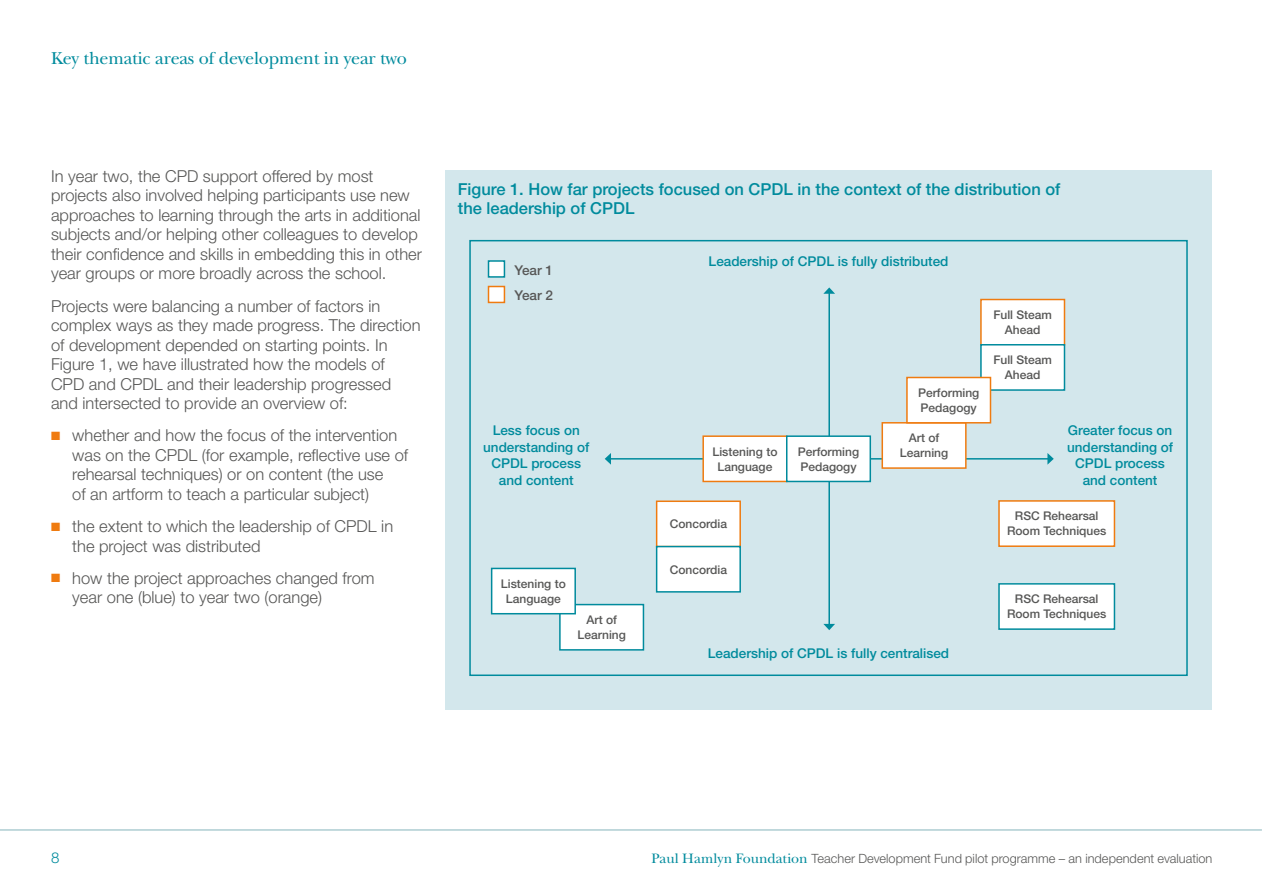
<style>
.page{position:relative;width:1263px;height:893px;background:#fff}
.page>*{position:absolute;margin:0;border:0;box-sizing:border-box;transform-origin:0 0}
.t1{font:18px "New Baskerville";letter-spacing:-.01em;color:#008b9d}
.t2{font:300 16.5px/19.5px "Helvetica Neue LT Std";color:#575756}
.t3{font:500 16.5px/19.5px "Helvetica Neue LT Std";color:#008b9d}
.t4{font:300 15px "Helvetica Neue LT Std";color:#008b9d}
.t5{font:500 13.5px/16.5px "Helvetica Neue LT Std";color:#008b9d;text-align:center}
.t6{font:500 13.5px/25px "Helvetica Neue LT Std";color:#575756}
.t7{font:300 12.75px "Helvetica Neue LT Std";color:#575756}
.t8{font:500 12px/15px "Helvetica Neue LT Std";color:#575756;text-align:center}
.s1{color:#ef7b10}
.s2{font-family:"New Baskerville";font-weight:400;font-size:14.25px;color:#008b9d}
</style>
<div class="page">
<div style="left:445px;top:170px;width:767px;height:539px;background:#d3e7ec"></div>
<div style="left:981px;top:299px;width:83px;height:46px;background:#fff"></div>
<div style="left:980px;top:299px;width:85px;height:47px;border:2px solid #ef7b10"></div>
<div style="left:999px;top:501px;width:115px;height:45px;background:#fff"></div>
<div style="left:998px;top:500px;width:117px;height:47px;border:2px solid #ef7b10"></div>
<div style="left:999px;top:584px;width:115px;height:45px;background:#fff"></div>
<div style="left:998px;top:583px;width:117px;height:47px;border:2px solid #008b9d"></div>
<div style="left:981px;top:345px;width:83px;height:45px;background:#fff"></div>
<div style="left:980px;top:344px;width:85px;height:47px;border:2px solid #008b9d"></div>
<div style="left:469px;top:240px;width:719px;height:436px;border:2px solid #008b9d"></div>
<hr style="left:828px;top:293px;width:2px;height:332px;background:#008b9d">
<svg style="left:823px;top:287px;width:12px;height:7px"></svg>
<svg style="left:823px;top:624px;width:12px;height:6px"></svg>
<hr style="left:610px;top:458px;width:438px;height:2px;background:#008b9d">
<svg style="left:1047px;top:453px;width:7px;height:12px"></svg>
<svg style="left:605px;top:453px;width:6px;height:12px"></svg>
<div style="left:703px;top:436px;width:84px;height:45px;background:#fff"></div>
<div style="left:702px;top:435px;width:85px;height:47px;border:2px solid #ef7b10"></div>
<div style="left:560px;top:605px;width:83px;height:45px;background:#fff"></div>
<div style="left:559px;top:604px;width:85px;height:47px;border:2px solid #008b9d"></div>
<div style="left:882px;top:423px;width:84px;height:45px;background:#fff"></div>
<div style="left:881px;top:422px;width:85px;height:47px;border:2px solid #ef7b10"></div>
<div style="left:907px;top:377px;width:83px;height:46px;background:#fff"></div>
<div style="left:906px;top:377px;width:85px;height:46px;border:2px solid #ef7b10"></div>
<div style="left:657px;top:501px;width:83px;height:46px;background:#fff"></div>
<div style="left:656px;top:500px;width:85px;height:47px;border:2px solid #ef7b10"></div>
<div style="left:657px;top:547px;width:83px;height:45px;background:#fff"></div>
<div style="left:656px;top:546px;width:85px;height:47px;border:2px solid #008b9d"></div>
<div style="left:787px;top:436px;width:83px;height:45px;background:#fff"></div>
<div style="left:786px;top:435px;width:85px;height:47px;border:2px solid #008b9d"></div>
<div style="left:488px;top:260px;width:17px;height:18px;background:#fff;border:2px solid #008b9d"></div>
<div style="left:488px;top:286px;width:17px;height:17px;background:#fff;border:2px solid #ef7b10"></div>
<div style="left:492px;top:568px;width:83px;height:46px;background:#fff"></div>
<div style="left:491px;top:568px;width:85px;height:46px;border:2px solid #008b9d"></div>
<hr style="left:0;top:829px;width:1262px;height:2px;background:#aecdd2">
<p class="t1" style="left:51px;top:48px;width:357px">Key thematic areas of development in year two</p>
<p class="t2" style="left:51px;top:166px;width:372px">In year two, the CPD support offered by most projects also involved helping participants use new approaches to learning through the arts in additional subjects and/or helping other colleagues to develop their confidence and skills in embedding this in other year groups or more broadly across the school.</p>
<p class="t2" style="left:51px;top:296px;width:371px">Projects were balancing a number of factors in complex ways as they made progress. The direction of development depended on starting points. In Figure 1, we have illustrated how the models of CPD and CPDL and their leadership progressed and intersected to provide an overview of:</p>
<p class="t2" style="left:72px;top:425px;width:337px;text-indent:-21px"><span class="s1">■</span> whether and how the focus of the intervention was on the CPDL (for example, reflective use of rehearsal techniques) or on content (the use<br>of an artform to teach a particular subject)</p>
<p class="t2" style="left:72px;top:516px;width:322px;text-indent:-21px"><span class="s1">■</span> the extent to which the leadership of CPDL in the project was distributed</p>
<p class="t2" style="left:72px;top:568px;width:304px;text-indent:-21px"><span class="s1">■</span> how the project approaches changed from year one (blue) to year two (orange)</p>
<p class="t3" style="left:458px;top:179px;width:604px">Figure 1. How far projects focused on CPDL in the context of the distribution of the leadership of CPDL</p>
<p class="t6" style="left:514px;top:258px;width:40px">Year 1<br>Year 2</p>
<p class="t5" style="left:709px;top:252px;width:241px">Leadership of CPDL is fully distributed</p>
<p class="t8" style="left:918px;top:385px;width:63px;text-align:left">Performing<br>Pedagogy</p>
<p class="t8" style="left:993px;top:307px;width:60px">Full Steam<br>Ahead</p>
<p class="t8" style="left:993px;top:352px;width:60px">Full Steam<br>Ahead</p>
<p class="t5" style="left:483px;top:422px;width:108px">Less focus on understanding of<br>CPDL process and content</p>
<p class="t5" style="left:1067px;top:422px;width:108px">Greater focus on understanding of<br>CPDL process and content</p>
<p class="t8" style="left:900px;top:430px;width:50px">Art of<br>Learning</p>
<p class="t8" style="left:712px;top:444px;width:66px">Listening to<br>Language</p>
<p class="t8" style="left:798px;top:444px;width:63px;text-align:left">Performing<br>Pedagogy</p>
<p class="t8" style="left:501px;top:576px;width:66px">Listening to<br>Language</p>
<p class="t8" style="left:577px;top:612px;width:50px">Art of<br>Learning</p>
<p class="t8" style="left:670px;top:516px;width:59px">Concordia</p>
<p class="t8" style="left:670px;top:562px;width:59px">Concordia</p>
<p class="t5" style="left:708px;top:645px;width:243px">Leadership of CPDL is fully centralised</p>
<p class="t8" style="left:1007px;top:508px;width:101px">RSC Rehearsal<br>Room Techniques</p>
<p class="t8" style="left:1007px;top:591px;width:101px">RSC Rehearsal<br>Room Techniques</p>
<p class="t4" style="left:51px;top:849px;width:10px">8</p>
<p class="t7" style="left:651px;top:851px;width:562px"><span class="s2">Paul Hamlyn Foundation</span> Teacher Development Fund pilot programme – an independent evaluation</p>
</div>
